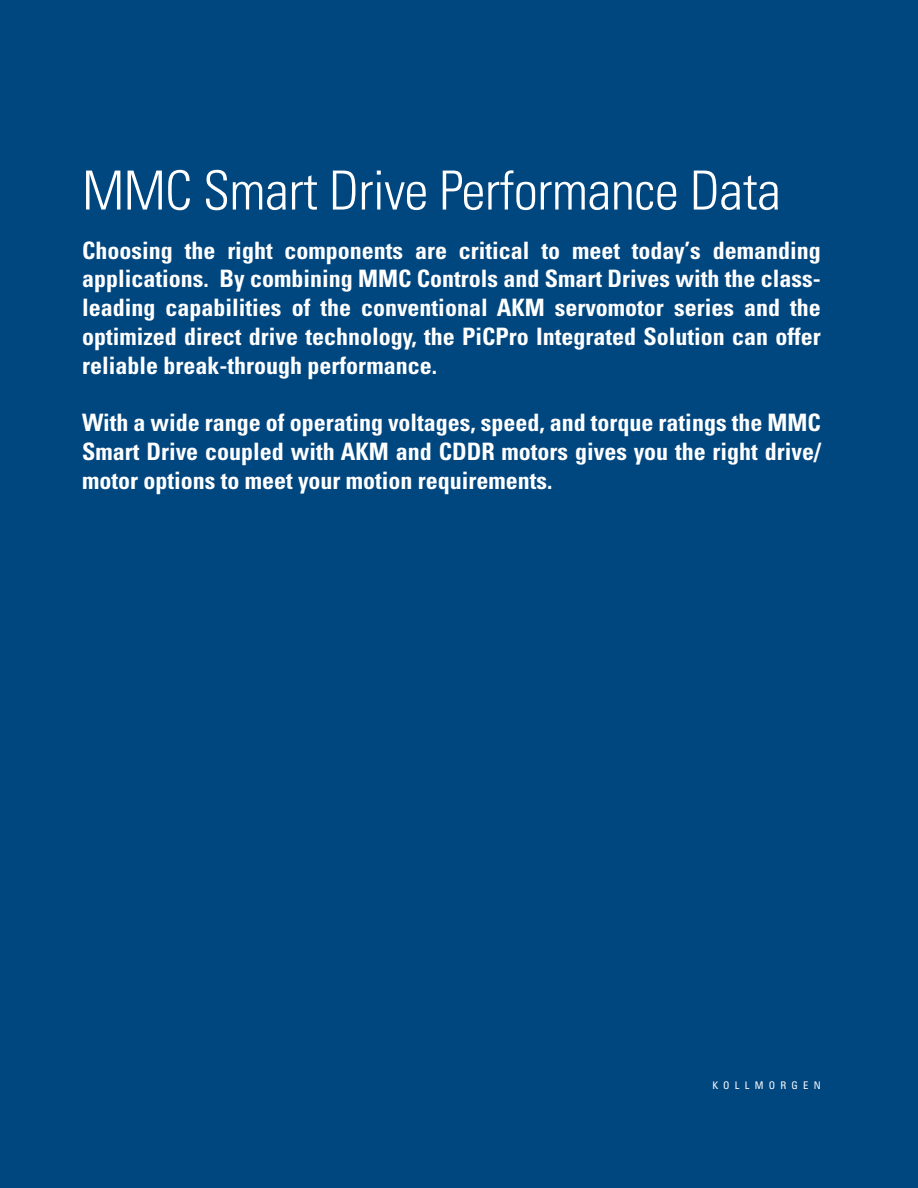
<style>
.page{position:relative;width:918px;height:1188px;background:#00467f}
.page>*{position:absolute;margin:0;border:0;box-sizing:border-box;transform-origin:0 0}
.t1{font:300 condensed 54px "Univers";letter-spacing:-.01em;color:#fff}
.t2{font:700 condensed 24px/28.8px "Univers";color:#fff;text-align:justify}
.t3{font:condensed 10.5px "Univers";letter-spacing:.5em;color:#fff}
</style>
<div class="page">
<h1 class="t1" style="left:82px;top:158px;width:700px">MMC Smart Drive Performance Data</h1>
<p class="t2" style="left:82px;top:235px;width:740px">Choosing the right components are critical to meet today’s demanding applications. By combining MMC Controls and Smart Drives with the class&shy;leading capabilities of the conventional AKM servomotor series and the optimized direct drive technology, the PiCPro Integrated Solution can offer reliable break-through performance.</p>
<p class="t2" style="left:82px;top:408px;width:740px">With a wide range of operating voltages, speed, and torque ratings the MMC Smart Drive coupled with AKM and CDDR motors gives you the right drive/ motor options to meet your motion requirements.</p>
<p class="t3" style="left:712px;top:1078px;width:110px">KOLLMORGEN</p>
</div>
